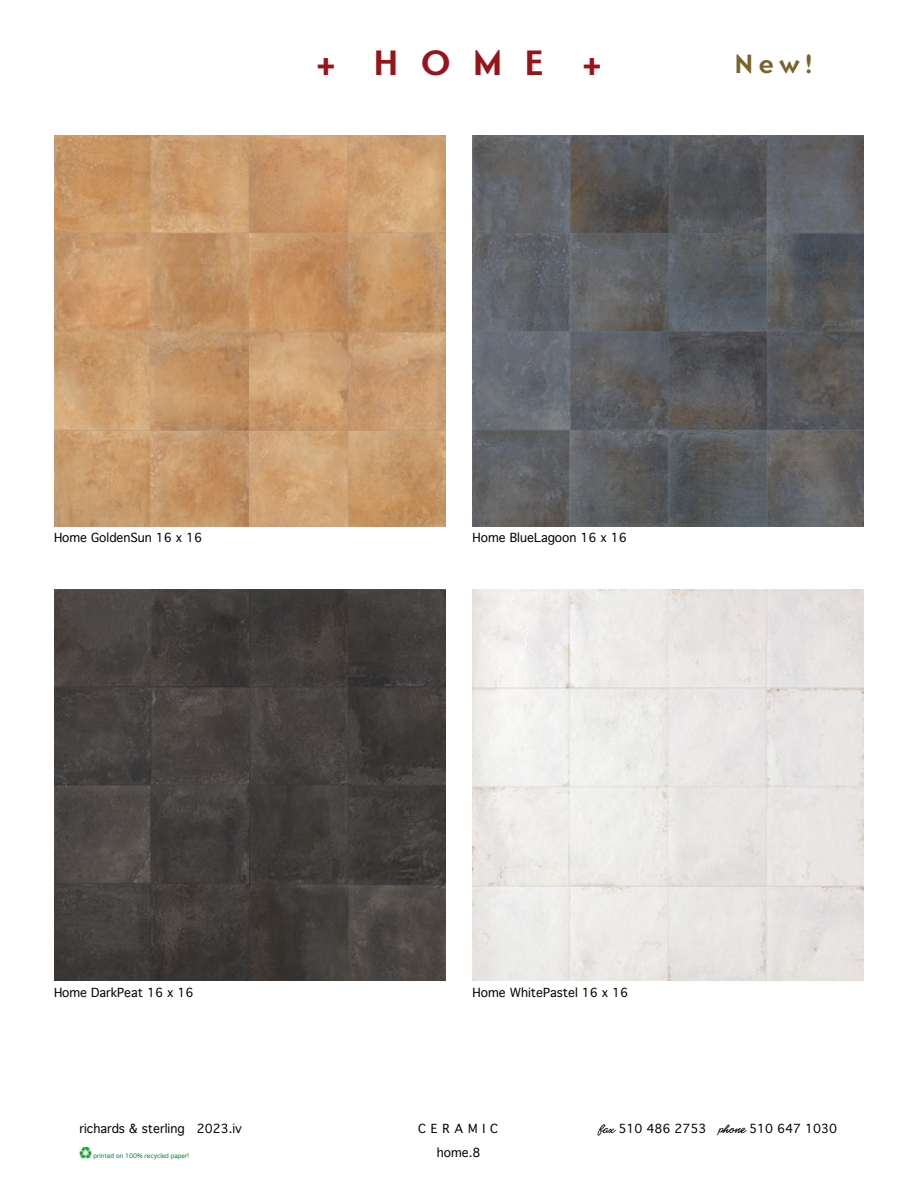
<style>
.page{position:relative;width:918px;height:1188px;background:#fff}
.page>*{position:absolute;margin:0;border:0;box-sizing:border-box;transform-origin:0 0}
.t1{font:700 36px "Ottomat OT";color:#97151a}
.t2{font:700 27px "Ottomat OT";color:#796529}
.t3{font:12px "Geneva";color:#000}
.t4{font:12px "Geneva";letter-spacing:.4em;color:#000}
.t5{font:6px "Geneva";color:#007e31}
.s1{font-family:"CC Matinee Idol"}
</style>
<div class="page">
<svg style="left:79px;top:1146px;width:12px;height:13px"></svg>
<img style="left:54px;top:590px;width:391px;height:391px">
<img style="left:54px;top:135px;width:391px;height:391px">
<img style="left:472px;top:135px;width:392px;height:391px">
<img style="left:472px;top:590px;width:392px;height:391px">
<h1 class="t1" style="left:316px;top:40px;width:288px">+ H O M E +</h1>
<h2 class="t2" style="left:735px;top:47px;width:80px">New!</h2>
<p class="t3" style="left:54px;top:531px;width:150px">Home GoldenSun 16 x 16</p>
<p class="t3" style="left:472px;top:531px;width:156px">Home BlueLagoon 16 x 16</p>
<p class="t3" style="left:54px;top:986px;width:141px">Home DarkPeat 16 x 16</p>
<p class="t3" style="left:472px;top:986px;width:157px">Home WhitePastel 16 x 16</p>
<p class="t3" style="left:79px;top:1122px;width:164px">richards &amp; sterling 2023.iv</p>
<p class="t4" style="left:418px;top:1122px;width:81px">CERAMIC</p>
<p class="t3" style="left:598px;top:1122px;width:240px"><span class="s1">fax</span> 510 486 2753 <span class="s1">phone</span> 510 647 1030</p>
<p class="t5" style="left:94px;top:1153px;width:97px">printed on 100% recycled paper!</p>
<p class="t3" style="left:437px;top:1146px;width:45px">home.8</p>
</div>
